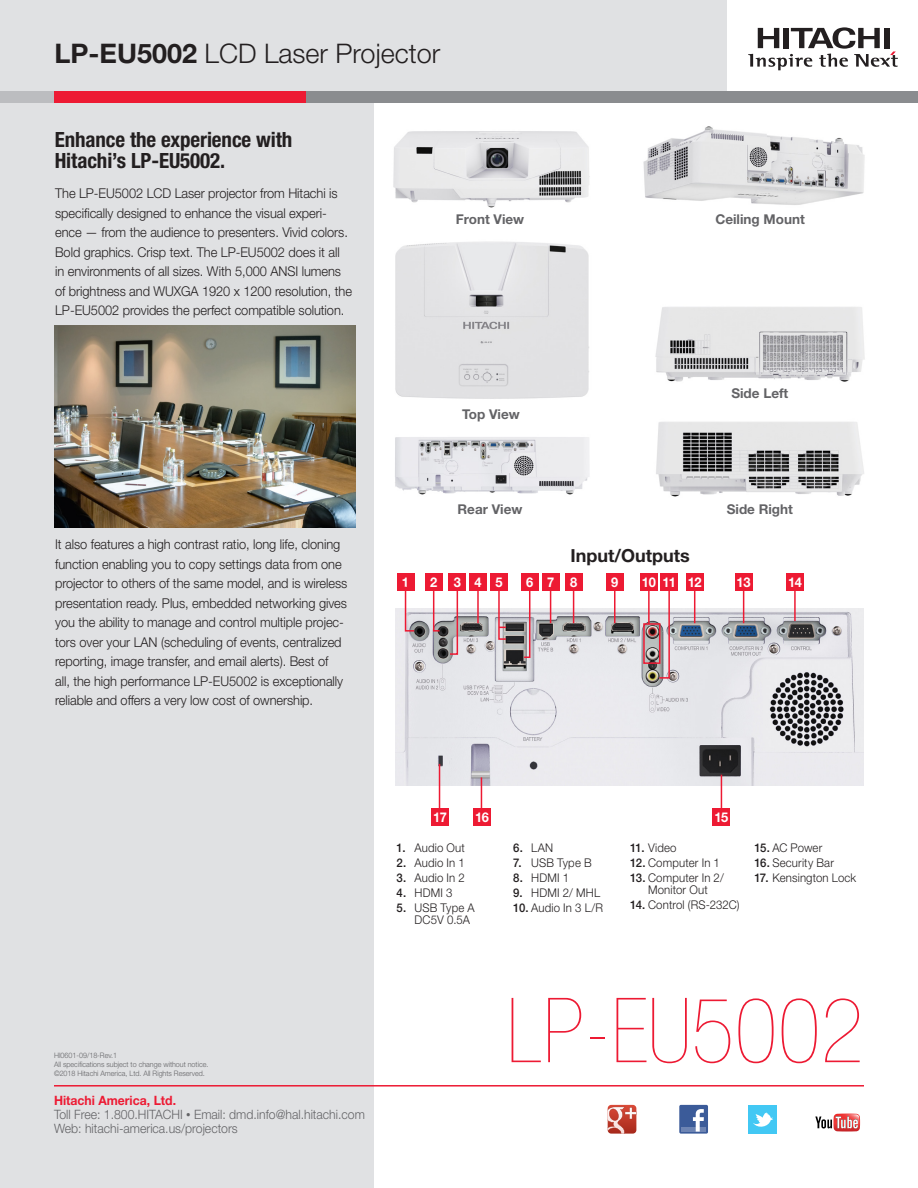
<style>
.page{position:relative;width:918px;height:1188px;background:#fff}
.page>*{position:absolute;margin:0;border:0;box-sizing:border-box;transform-origin:0 0}
.t1{font:200 condensed 90px "Helvetica Neue LT Std";color:#ed1a33}
.t2{font:300 27px "Helvetica Neue LT Std";color:#231f20}
.t3{font:700 condensed 21px/21px "Helvetica Neue LT Std";letter-spacing:-.005em;color:#231f20}
.t4{font:700 18px "Helvetica Neue LT Std";color:#231f20}
.t5{font:300 13.5px/19.5px "Helvetica Neue LT Std";letter-spacing:-.005em;color:#231f20;scale:.95 1}
.t6{font:700 13.5px "Helvetica Neue LT Std";color:#636366}
.t7{font:700 13.5px "Helvetica Neue LT Std";letter-spacing:-.025em;color:#fff;scale:.95 1}
.t8{font:300 12.9px/14.1px "Helvetica Neue LT Std";color:#636366;scale:.95 1}
.t9{font:700 12.9px "Helvetica Neue LT Std";color:#ed1a33;scale:.95 1}
.t10{font:300 12px/12px "Helvetica Neue LT Std";letter-spacing:.015em;color:#231f20;scale:.95 1}
.t11{font:300 7.5px "Helvetica Neue LT Std";color:#636366;scale:.95 1}
.s1{font-weight:700}
.s2{font-size:9.3px}
.s3{font-weight:500}
</style>
<div class="page">
<div style="left:0;top:94px;width:374px;height:1094px;background:#e0e1e3"></div>
<img style="left:393px;top:131px;width:197px;height:77px">
<img style="left:395px;top:437px;width:194px;height:58px">
<img style="left:655px;top:307px;width:210px;height:75px">
<hr style="left:54px;top:1085px;width:810px;height:2px;background:#ed1a33">
<div style="left:679px;top:1105px;width:29px;height:29px;background:#3b5b99;border-radius:2px"></div>
<div style="left:681px;top:1127px;width:25px;height:5px;background:#6d84b3"></div>
<svg style="left:693px;top:1109px;width:11px;height:23px"></svg>
<svg style="left:608px;top:1105px;width:28px;height:29px"></svg>
<div style="left:749px;top:1105px;width:28px;height:29px;background:#42c8f4"></div>
<svg style="left:753px;top:1113px;width:20px;height:14px"></svg>
<svg style="left:815px;top:1114px;width:45px;height:18px"></svg>
<img style="left:396px;top:609px;width:468px;height:176px">
<div style="left:786px;top:573px;width:18px;height:18px;background:#ed1a33"></div>
<div style="left:490px;top:573px;width:18px;height:18px;background:#ed1a33"></div>
<div style="left:521px;top:573px;width:17px;height:18px;background:#ed1a33"></div>
<div style="left:542px;top:573px;width:17px;height:18px;background:#ed1a33"></div>
<div style="left:469px;top:573px;width:18px;height:18px;background:#ed1a33"></div>
<div style="left:565px;top:573px;width:17px;height:18px;background:#ed1a33"></div>
<div style="left:606px;top:573px;width:17px;height:18px;background:#ed1a33"></div>
<div style="left:640px;top:573px;width:18px;height:18px;background:#ed1a33"></div>
<div style="left:661px;top:573px;width:17px;height:18px;background:#ed1a33"></div>
<div style="left:686px;top:573px;width:17px;height:18px;background:#ed1a33"></div>
<div style="left:735px;top:573px;width:17px;height:18px;background:#ed1a33"></div>
<div style="left:397px;top:573px;width:17px;height:18px;background:#ed1a33"></div>
<div style="left:425px;top:573px;width:17px;height:18px;background:#ed1a33"></div>
<div style="left:449px;top:573px;width:17px;height:18px;background:#ed1a33"></div>
<div style="left:713px;top:809px;width:17px;height:17px;background:#ed1a33"></div>
<div style="left:431px;top:809px;width:18px;height:17px;background:#ed1a33"></div>
<div style="left:473px;top:809px;width:18px;height:17px;background:#ed1a33"></div>
<hr style="left:794px;top:590px;width:2px;height:31px;background:#ed1a33">
<svg style="left:523px;top:591px;width:8px;height:68px"></svg>
<hr style="left:550px;top:590px;width:1px;height:33px;background:#ed1a33">
<hr style="left:477px;top:590px;width:2px;height:33px;background:#ed1a33">
<hr style="left:573px;top:590px;width:1px;height:33px;background:#ed1a33">
<hr style="left:614px;top:590px;width:2px;height:33px;background:#ed1a33">
<hr style="left:648px;top:590px;width:2px;height:34px;background:#ed1a33">
<svg style="left:658px;top:588px;width:13px;height:91px"></svg>
<hr style="left:694px;top:590px;width:1px;height:33px;background:#ed1a33">
<hr style="left:743px;top:590px;width:1px;height:33px;background:#ed1a33">
<svg style="left:404px;top:585px;width:12px;height:47px"></svg>
<svg style="left:432px;top:591px;width:9px;height:41px"></svg>
<svg style="left:449px;top:591px;width:10px;height:65px"></svg>
<hr style="left:721px;top:775px;width:1px;height:36px;background:#ed1a33">
<hr style="left:439px;top:764px;width:1px;height:45px;background:#ed1a33">
<hr style="left:481px;top:777px;width:1px;height:32px;background:#ed1a33">
<img style="left:643px;top:126px;width:222px;height:79px">
<img style="left:395px;top:241px;width:194px;height:158px">
<img style="left:656px;top:422px;width:208px;height:75px">
<div style="left:1px;top:0;width:726px;height:94px;background:#e0e1e3"></div>
<svg style="left:748px;top:27px;width:150px;height:43px"></svg>
<div style="left:0;top:91px;width:117px;height:12px;background:#bcbdc0"></div>
<div style="left:55px;top:91px;width:251px;height:12px;background:#ed1a33"></div>
<div style="left:306px;top:91px;width:612px;height:12px;background:#8a8c8f"></div>
<div style="left:643px;top:623px;width:18px;height:41px;border:2px solid #ed1a33"></div>
<img style="left:55px;top:326px;width:300px;height:201px">
<svg style="left:497px;top:591px;width:10px;height:50px"></svg>
<p class="t2" style="left:55px;top:37px;width:387px"><span class="s1">LP-EU5002</span> LCD Laser Projector</p>
<p class="t3" style="left:55px;top:129px;width:239px">Enhance the experience with<br>Hitachi’s LP-EU5002.</p>
<p class="t5" style="left:55px;top:183px;width:314px">The LP-EU5002 LCD Laser projector from Hitachi is specifically designed to enhance the visual experi&shy;ence — from the audience to presenters. Vivid colors.<br>Bold graphics. Crisp text. The LP-EU5002 does it all in environments of all sizes. With 5,000 ANSI lumens of brightness and WUXGA 1920 x 1200 resolution, the LP-EU5002 provides the perfect compatible solution.</p>
<p class="t6" style="left:456px;top:211px;width:70px">Front View</p>
<p class="t6" style="left:462px;top:406px;width:59px">Top View</p>
<p class="t6" style="left:458px;top:501px;width:66px">Rear View</p>
<p class="t6" style="left:715px;top:211px;width:91px">Ceiling Mount</p>
<p class="t6" style="left:731px;top:384px;width:58px">Side Left</p>
<p class="t6" style="left:727px;top:501px;width:68px">Side Right</p>
<p class="t5" style="left:55px;top:534px;width:309px">It also features a high contrast ratio, long life, cloning function enabling you to copy settings data from one projector to others of the same model, and is wireless presentation ready. Plus, embedded networking gives you the ability to manage and control multiple projec&shy;tors over your LAN (scheduling of events, centralized reporting, image transfer, and email alerts). Best of<br>all, the high performance LP-EU5002 is exceptionally reliable and offers a very low cost of ownership.</p>
<p class="t4" style="left:571px;top:544px;width:121px">Input/Outputs</p>
<p class="t7" style="left:402px;top:574px;width:9px">1</p>
<p class="t7" style="left:430px;top:574px;width:9px">2</p>
<p class="t7" style="left:454px;top:574px;width:9px">3</p>
<p class="t7" style="left:474px;top:574px;width:9px">4</p>
<p class="t7" style="left:495px;top:574px;width:9px">5</p>
<p class="t7" style="left:526px;top:574px;width:9px">6</p>
<p class="t7" style="left:547px;top:574px;width:9px">7</p>
<p class="t7" style="left:570px;top:574px;width:9px">8</p>
<p class="t7" style="left:611px;top:574px;width:9px">9</p>
<p class="t7" style="left:642px;top:574px;width:16px">10</p>
<p class="t7" style="left:662px;top:574px;width:16px">11</p>
<p class="t7" style="left:688px;top:574px;width:16px">12</p>
<p class="t7" style="left:737px;top:574px;width:16px">13</p>
<p class="t7" style="left:788px;top:574px;width:16px">14</p>
<p class="t11" style="left:54px;top:1051px;width:68px">HI0601-09/18-Rev.1</p>
<p class="t11" style="left:54px;top:1060px;width:164px">All specifications subject to change without notice.</p>
<p class="t11" style="left:54px;top:1069px;width:160px">©2018 Hitachi America, Ltd. All Rights Reserved.</p>
<p class="t9" style="left:54px;top:1093px;width:130px">Hitachi America, Ltd.</p>
<p class="t8" style="left:54px;top:1107px;width:329px">Toll Free: 1.800.HITACHI <span class="s2">•</span> Email: dmd.info@hal.hitachi.com<br>Web: hitachi-america.us/projectors</p>
<p class="t7" style="left:433px;top:809px;width:16px">17</p>
<p class="t7" style="left:475px;top:809px;width:16px">16</p>
<p class="t7" style="left:714px;top:809px;width:16px">15</p>
<p class="t10" style="left:397px;top:842px;width:73px"><span class="s3">1.</span> Audio Out</p>
<p class="t10" style="left:397px;top:857px;width:73px"><span class="s3">2.</span> Audio In 1</p>
<p class="t10" style="left:397px;top:872px;width:73px"><span class="s3">3.</span> Audio In 2</p>
<p class="t10" style="left:397px;top:887px;width:60px"><span class="s3">4.</span> HDMI 3</p>
<p class="t10" style="left:415px;top:902px;width:65px;text-indent:-18px"><span class="s3">5.</span> USB Type A<br>DC5V 0.5A</p>
<p class="t10" style="left:513px;top:842px;width:44px"><span class="s3">6.</span> LAN</p>
<p class="t10" style="left:513px;top:857px;width:84px"><span class="s3">7.</span> USB Type B</p>
<p class="t10" style="left:513px;top:872px;width:60px"><span class="s3">8.</span> HDMI 1</p>
<p class="t10" style="left:513px;top:887px;width:93px"><span class="s3">9.</span> HDMI 2/ MHL</p>
<p class="t10" style="left:513px;top:902px;width:96px"><span class="s3">10.</span> Audio In 3 L/R</p>
<p class="t10" style="left:630px;top:842px;width:50px"><span class="s3">11.</span> Video</p>
<p class="t10" style="left:630px;top:857px;width:96px"><span class="s3">12.</span> Computer In 1</p>
<p class="t10" style="left:630px;top:872px;width:100px;text-align:center"><span class="s3">13.</span> Computer In 2/<br>Monitor Out</p>
<p class="t10" style="left:630px;top:899px;width:117px"><span class="s3">14.</span> Control (RS-232C)</p>
<p class="t10" style="left:754px;top:842px;width:73px"><span class="s3">15.</span> AC Power</p>
<p class="t10" style="left:754px;top:857px;width:85px"><span class="s3">16.</span> Security Bar</p>
<p class="t10" style="left:754px;top:872px;width:109px"><span class="s3">17.</span> Kensington Lock</p>
<p class="t1" style="left:506px;top:981px;width:359px">LP-EU5002</p>
</div>
